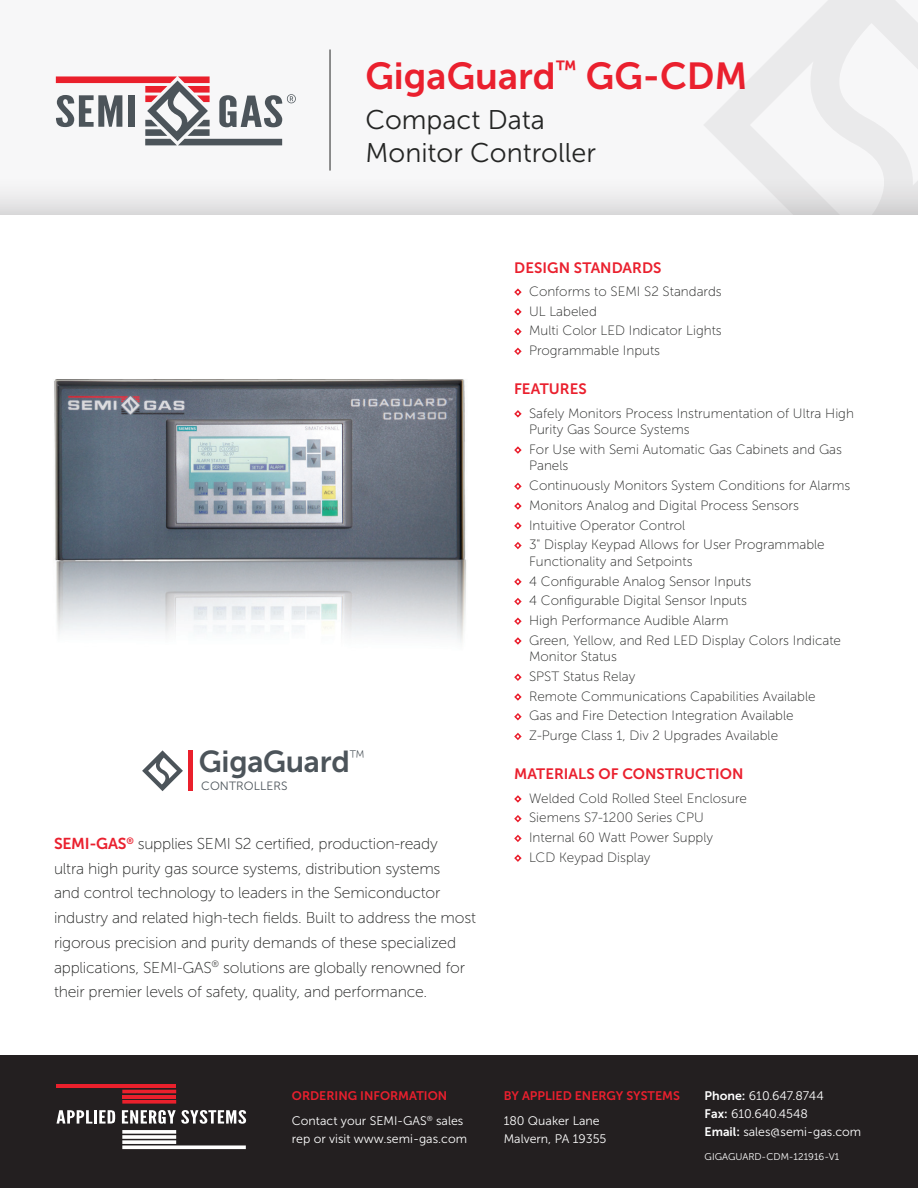
<style>
.page{position:relative;width:918px;height:1188px;background:#fff}
.page>*{position:absolute;margin:0;border:0;box-sizing:border-box;transform-origin:0 0}
.Headline{font:37.5px "Museo Sans 700";color:#ea202e}
.t1{font:30.3px "Museo Sans 700";letter-spacing:-.01em;color:#4c545a}
.Headline-2{font:27px/33px "Museo Sans 300";color:#242524}
.Body_Copy{font:15.75px/24.8px "Museo Sans 100";letter-spacing:-.015em;color:#242524}
.Body_Copy-2{font:15px "Museo Sans 700";letter-spacing:.005em;color:#ea202e}
.Body_Copy-3{font:13.5px/16.5px "Museo Sans 100";color:#242524}
.t2{font:12.3px/18px "Museo Sans 300";color:#fff}
.t3{font:12.3px "Museo Sans 700";color:#ea202e}
.t4{font:12px "Museo Sans 300";letter-spacing:.01em;color:#4c545a}
.t5{font:9.75px "Museo Sans 300";color:#fff}
.s1{font-family:"Museo Sans 700";color:#ea202e}
.s2{font-family:"Museo Sans 700"}
</style>
<div class="page">
<img style="left:54px;top:379px;width:412px;height:264px">
<div style="left:0;top:0;width:918px;height:214px;background:#f7f7f8"></div>
<div style="left:0;top:1056px;width:918px;height:132px;background:#231f20"></div>
<svg style="left:122px;top:1100px;width:54px;height:4px"></svg>
<hr style="left:122px;top:1095px;width:54px;height:3px;background:#ea202c">
<hr style="left:122px;top:1090px;width:54px;height:3px;background:#ea202c">
<hr style="left:56px;top:1084px;width:120px;height:4px;background:#ea202c">
<svg style="left:122px;top:1130px;width:54px;height:4px"></svg>
<svg style="left:122px;top:1135px;width:54px;height:4px"></svg>
<svg style="left:122px;top:1140px;width:54px;height:4px"></svg>
<svg style="left:122px;top:1145px;width:124px;height:4px"></svg>
<svg style="left:57px;top:1110px;width:35px;height:14px"></svg>
<hr style="left:94px;top:1110px;width:3px;height:14px;background:#fff">
<svg style="left:99px;top:1110px;width:16px;height:14px"></svg>
<svg style="left:122px;top:1110px;width:124px;height:14px"></svg>
<div style="left:188px;top:750px;width:5px;height:41px;background:#ea202c"></div>
<svg style="left:142px;top:750px;width:41px;height:41px"></svg>
<svg style="left:514px;top:288px;width:8px;height:8px"></svg>
<svg style="left:514px;top:308px;width:8px;height:8px"></svg>
<svg style="left:514px;top:328px;width:8px;height:8px"></svg>
<svg style="left:514px;top:347px;width:8px;height:8px"></svg>
<svg style="left:514px;top:410px;width:8px;height:8px"></svg>
<svg style="left:514px;top:446px;width:8px;height:8px"></svg>
<svg style="left:514px;top:482px;width:8px;height:8px"></svg>
<svg style="left:514px;top:502px;width:8px;height:8px"></svg>
<svg style="left:514px;top:522px;width:8px;height:8px"></svg>
<svg style="left:514px;top:542px;width:8px;height:8px"></svg>
<svg style="left:514px;top:578px;width:8px;height:8px"></svg>
<svg style="left:514px;top:598px;width:8px;height:8px"></svg>
<svg style="left:514px;top:617px;width:8px;height:8px"></svg>
<svg style="left:514px;top:637px;width:8px;height:8px"></svg>
<svg style="left:514px;top:673px;width:8px;height:8px"></svg>
<svg style="left:514px;top:693px;width:8px;height:8px"></svg>
<svg style="left:514px;top:713px;width:8px;height:8px"></svg>
<svg style="left:514px;top:732px;width:8px;height:8px"></svg>
<svg style="left:514px;top:795px;width:8px;height:8px"></svg>
<svg style="left:514px;top:815px;width:8px;height:8px"></svg>
<svg style="left:514px;top:834px;width:8px;height:8px"></svg>
<svg style="left:514px;top:854px;width:8px;height:8px"></svg>
<div style="left:0;top:119px;width:918px;height:95px;background:linear-gradient(to bottom,#fcfcfd,#e9e8e9)"></div>
<svg style="left:56px;top:76px;width:240px;height:69px"></svg>
<hr style="left:330px;top:50px;width:1px;height:121px;background:#242524">
<svg style="left:703px;top:0;width:215px;height:214px"></svg>
<p class="Headline" style="left:365px;top:55px;width:384px">GigaGuard<sup>™</sup> GG-CDM</p>
<p class="Headline-2" style="left:365px;top:103px;width:232px">Compact Data<br>Monitor Controller</p>
<p class="t1" style="left:199px;top:744px;width:167px">GigaGuard<sup>™</sup></p>
<p class="t4" style="left:201px;top:780px;width:88px">CONTROLLERS</p>
<p class="Body_Copy" style="left:54px;top:831px;width:423px"><span class="s1">SEMI-GAS</span><sup>®</sup> supplies SEMI S2 certified, production-ready<br>ultra high purity gas source systems, distribution systems<br>and control technology to leaders in the Semiconductor industry and related high-tech fields. Built to address the most rigorous precision and purity demands of these specialized applications, SEMI-GAS<sup>®</sup> solutions are globally renowned for their premier levels of safety, quality, and performance.</p>
<p class="Body_Copy-2" style="left:514px;top:259px;width:149px">DESIGN STANDARDS</p>
<p class="Body_Copy-3" style="left:529px;top:283px;width:194px">Conforms to SEMI S2 Standards</p>
<p class="Body_Copy-3" style="left:529px;top:303px;width:69px">UL Labeled</p>
<p class="Body_Copy-3" style="left:529px;top:323px;width:194px">Multi Color LED Indicator Lights</p>
<p class="Body_Copy-3" style="left:529px;top:342px;width:133px">Programmable Inputs</p>
<p class="Body_Copy-2" style="left:514px;top:381px;width:74px">FEATURES</p>
<p class="Body_Copy-3" style="left:529px;top:405px;width:326px">Safely Monitors Process Instrumentation of Ultra High<br>Purity Gas Source Systems</p>
<p class="Body_Copy-3" style="left:529px;top:441px;width:314px">For Use with Semi Automatic Gas Cabinets and Gas<br>Panels</p>
<p class="Body_Copy-3" style="left:529px;top:477px;width:323px">Continuously Monitors System Conditions for Alarms</p>
<p class="Body_Copy-3" style="left:529px;top:497px;width:271px">Monitors Analog and Digital Process Sensors</p>
<p class="Body_Copy-3" style="left:529px;top:517px;width:158px">Intuitive Operator Control</p>
<p class="Body_Copy-3" style="left:529px;top:537px;width:297px">3" Display Keypad Allows for User Programmable<br>Functionality and Setpoints</p>
<p class="Body_Copy-3" style="left:529px;top:573px;width:224px">4 Configurable Analog Sensor Inputs</p>
<p class="Body_Copy-3" style="left:529px;top:593px;width:219px">4 Configurable Digital Sensor Inputs</p>
<p class="Body_Copy-3" style="left:529px;top:612px;width:201px">High Performance Audible Alarm</p>
<p class="Body_Copy-3" style="left:529px;top:632px;width:313px">Green, Yellow, and Red LED Display Colors Indicate<br>Monitor Status</p>
<p class="Body_Copy-3" style="left:529px;top:668px;width:108px">SPST Status Relay</p>
<p class="Body_Copy-3" style="left:529px;top:688px;width:288px">Remote Communications Capabilities Available</p>
<p class="Body_Copy-3" style="left:529px;top:708px;width:266px">Gas and Fire Detection Integration Available</p>
<p class="Body_Copy-3" style="left:529px;top:727px;width:251px">Z-Purge Class 1, Div 2 Upgrades Available</p>
<p class="Body_Copy-2" style="left:514px;top:766px;width:231px">MATERIALS OF CONSTRUCTION</p>
<p class="Body_Copy-3" style="left:529px;top:790px;width:219px">Welded Cold Rolled Steel Enclosure</p>
<p class="Body_Copy-3" style="left:529px;top:810px;width:176px">Siemens S7-1200 Series CPU</p>
<p class="Body_Copy-3" style="left:529px;top:829px;width:185px">Internal 60 Watt Power Supply</p>
<p class="Body_Copy-3" style="left:529px;top:849px;width:123px">LCD Keypad Display</p>
<p class="t3" style="left:292px;top:1089px;width:157px">ORDERING INFORMATION</p>
<p class="t2" style="left:292px;top:1112px;width:177px">Contact your SEMI-GAS<sup>®</sup> sales rep or visit www.semi-gas.com</p>
<p class="t3" style="left:504px;top:1089px;width:178px">BY APPLIED ENERGY SYSTEMS</p>
<p class="t2" style="left:504px;top:1112px;width:104px">180 Quaker Lane<br>Malvern, PA 19355</p>
<p class="t2" style="left:705px;top:1087px;width:158px"><span class="s2">Phone:</span> 610.647.8744<br><span class="s2">Fax:</span> 610.640.4548<br><span class="s2">Email:</span> sales@semi-gas.com</p>
<p class="t5" style="left:705px;top:1151px;width:136px">GIGAGUARD-CDM-121916-V1</p>
</div>
